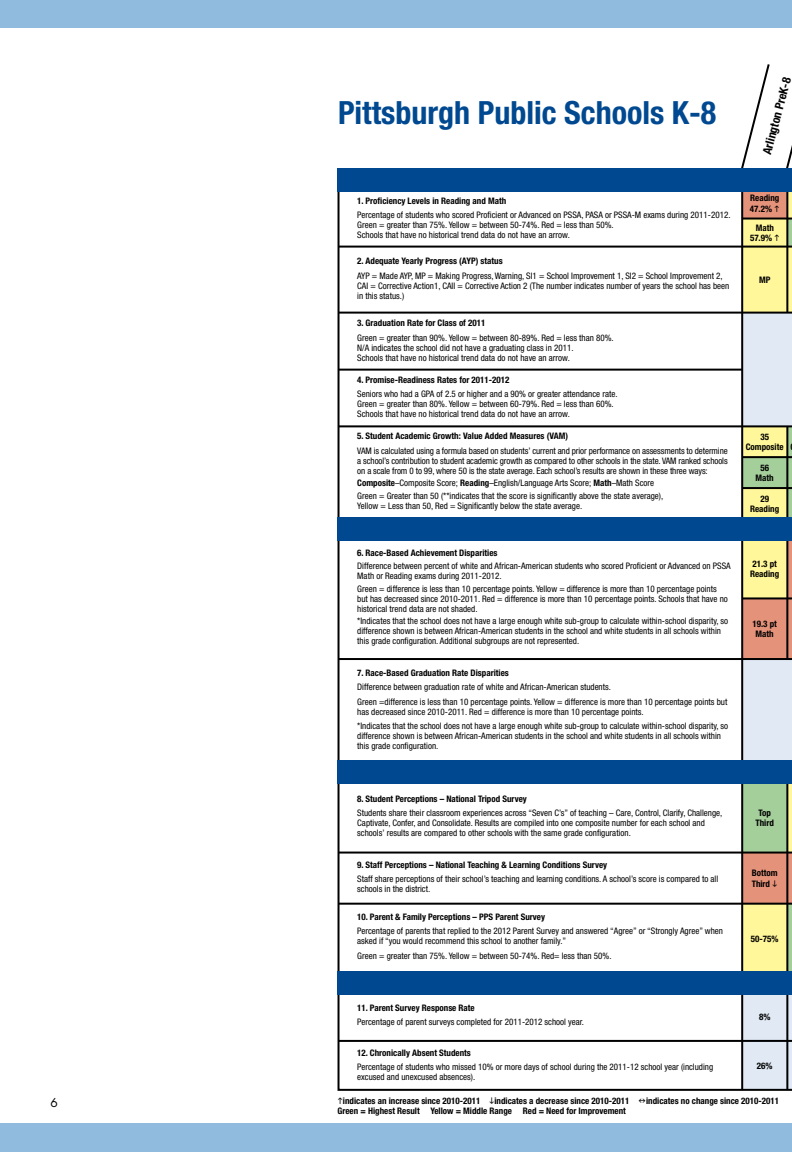
<style>
.page{position:relative;width:792px;height:1152px;background:#fff}
.page>*{position:absolute;margin:0;border:0;box-sizing:border-box;transform-origin:0 0}
.t1{font:700 condensed 32px "Helvetica Neue";color:#004990}
.t2{font:700 condensed 12px "Helvetica Neue";color:#000}
.t3{font:12px "Futura";color:#000}
.t4{font:condensed 9px/10px "Helvetica Neue";color:#000}
.t5{font:700 condensed 9px/10px "Helvetica Neue";color:#000;text-align:center}
.s1{font-weight:700}
</style>
<div class="page">
<svg style="left:338px;top:192px;width:454px;height:899px"></svg>
<svg style="left:788px;top:540px;width:4px;height:57px"></svg>
<svg style="left:788px;top:599px;width:4px;height:59px"></svg>
<svg style="left:788px;top:248px;width:4px;height:64px"></svg>
<div style="left:742px;top:247px;width:45px;height:66px;background:#fff799"></div>
<svg style="left:788px;top:784px;width:4px;height:68px"></svg>
<svg style="left:788px;top:854px;width:4px;height:49px"></svg>
<svg style="left:788px;top:905px;width:4px;height:66px"></svg>
<svg style="left:788px;top:427px;width:4px;height:29px"></svg>
<svg style="left:788px;top:458px;width:4px;height:29px"></svg>
<svg style="left:788px;top:489px;width:4px;height:28px"></svg>
<svg style="left:788px;top:192px;width:4px;height:26px"></svg>
<svg style="left:788px;top:220px;width:4px;height:26px"></svg>
<div style="left:742px;top:782px;width:45px;height:71px;background:#a4ce9a"></div>
<div style="left:742px;top:853px;width:45px;height:51px;background:#e5927a"></div>
<div style="left:742px;top:904px;width:45px;height:70px;background:#fff799"></div>
<div style="left:742px;top:426px;width:45px;height:31px;background:#fff799"></div>
<div style="left:742px;top:457px;width:45px;height:31px;background:#a4ce9a"></div>
<div style="left:742px;top:488px;width:45px;height:31px;background:#fff799"></div>
<div style="left:742px;top:538px;width:45px;height:60px;background:#fff799"></div>
<div style="left:742px;top:598px;width:45px;height:61px;background:#e5927a"></div>
<div style="left:742px;top:187px;width:45px;height:33px;background:#e5927a"></div>
<div style="left:742px;top:219px;width:45px;height:28px;background:#fff799"></div>
<hr style="left:338px;top:246px;width:454px;height:2px;background:#000">
<hr style="left:338px;top:369px;width:454px;height:2px;background:#000">
<hr style="left:338px;top:852px;width:454px;height:2px;background:#000">
<hr style="left:339px;top:903px;width:453px;height:2px;background:#000">
<hr style="left:338px;top:1040px;width:454px;height:2px;background:#000">
<svg style="left:741px;top:64px;width:29px;height:104px"></svg>
<svg style="left:786px;top:145px;width:6px;height:23px"></svg>
<hr style="left:786px;top:170px;width:2px;height:920px;background:#000">
<hr style="left:742px;top:218px;width:50px;height:2px;background:#000">
<hr style="left:742px;top:456px;width:50px;height:2px;background:#000">
<hr style="left:742px;top:487px;width:50px;height:2px;background:#000">
<hr style="left:742px;top:597px;width:50px;height:2px;background:#000">
<div style="left:0;top:0;width:792px;height:28px;background:#90bade"></div>
<div style="left:0;top:1123px;width:792px;height:29px;background:#90bade"></div>
<div style="left:742px;top:659px;width:50px;height:105px;background:#e0e9f4"></div>
<div style="left:742px;top:312px;width:50px;height:115px;background:#e0e9f4"></div>
<hr style="left:741px;top:170px;width:2px;height:920px;background:#000">
<hr style="left:338px;top:312px;width:454px;height:2px;background:#000">
<hr style="left:338px;top:425px;width:454px;height:2px;background:#000">
<hr style="left:338px;top:658px;width:454px;height:2px;background:#000">
<div style="left:338px;top:517px;width:454px;height:23px;background:#004990"></div>
<div style="left:338px;top:761px;width:454px;height:23px;background:#004990"></div>
<div style="left:338px;top:971px;width:454px;height:23px;background:#004990"></div>
<div style="left:338px;top:168px;width:454px;height:24px;background:#004990"></div>
<h2 class="t3" style="left:51px;top:1095px;width:9px">6</h2>
<h1 class="t1" style="left:338px;top:94px;width:380px">Pittsburgh Public Schools K-8</h1>
<h2 class="t2" style="left:760px;top:152px;width:81px;rotate:-75deg">Arlington PreK-8</h2>
<p class="t5" style="left:357px;top:195px;width:150px">1. Proficiency Levels in Reading and Math</p>
<p class="t4" style="left:357px;top:210px;width:375px">Percentage of students who scored Proficient or Advanced on PSSA, PASA or PSSA-M exams during 2011-2012.<br>Green = greater than 75%. Yellow = between 50-74%. Red = less than 50%.<br>Schools that have no historical trend data do not have an arrow.</p>
<p class="t5" style="left:357px;top:256px;width:147px">2. Adequate Yearly Progress (AYP) status</p>
<p class="t4" style="left:357px;top:271px;width:374px">AYP = Made AYP, MP = Making Progress, Warning, SI1 = School Improvement 1, SI2 = School Improvement 2,<br>CAI = Corrective Action1, CAII = Corrective Action 2 (The number indicates number of years the school has been in this status.)</p>
<p class="t5" style="left:357px;top:318px;width:130px">3. Graduation Rate for Class of 2011</p>
<p class="t4" style="left:357px;top:333px;width:258px">Green = greater than 90%. Yellow = between 80-89%. Red = less than 80%.<br>N/A indicates the school did not have a graduating class in 2011.<br>Schools that have no historical trend data do not have an arrow.</p>
<p class="t5" style="left:357px;top:375px;width:154px">4. Promise-Readiness Rates for 2011-2012</p>
<p class="t4" style="left:357px;top:389px;width:262px">Seniors who had a GPA of 2.5 or higher and a 90% or greater attendance rate.<br>Green = greater than 80%. Yellow = between 60-79%. Red = less than 60%.<br>Schools that have no historical trend data do not have an arrow.</p>
<p class="t5" style="left:357px;top:431px;width:212px">5. Student Academic Growth: Value Added Measures (VAM)</p>
<p class="t4" style="left:357px;top:445px;width:372px;text-align:justify">VAM is calculated using a formula based on students’ current and prior performance on assessments to determine a school’s contribution to student academic growth as compared to other schools in the state. VAM ranked schools on a scale from 0 to 99, where 50 is the state average. Each school’s results are shown in these three ways:</p>
<p class="t4" style="left:357px;top:477px;width:307px;line-height:12.9px"><span class="s1">Composite</span>–Composite Score; <span class="s1">Reading</span>–English/Language Arts Score; <span class="s1">Math</span>–Math Score<br>Green = Greater than 50 (**indicates that the score is significantly above the state average),</p>
<p class="t4" style="left:357px;top:501px;width:227px">Yellow = Less than 50, Red = Significantly below the state average.</p>
<p class="t5" style="left:357px;top:548px;width:142px">6. Race-Based Achievement Disparities</p>
<p class="t4" style="left:357px;top:560px;width:375px">Difference between percent of white and African-American students who scored Proficient or Advanced on PSSA<br>Math or Reading exams during 2011-2012.</p>
<p class="t4" style="left:357px;top:583px;width:372px">Green = difference is less than 10 percentage points. Yellow = difference is more than 10 percentage points but has decreased since 2010-2011. Red = difference is more than 10 percentage points. Schools that have no historical trend data are not shaded.</p>
<p class="t4" style="left:357px;top:616px;width:372px">*Indicates that the school does not have a large enough white sub-group to calculate within-school disparity, so difference shown is between African-American students in the school and white students in all schools within this grade configuration. Additional subgroups are not represented.</p>
<p class="t5" style="left:357px;top:667px;width:153px">7. Race-Based Graduation Rate Disparities</p>
<p class="t4" style="left:357px;top:680px;width:372px;line-height:14.5px">Difference between graduation rate of white and African-American students.<br>Green =difference is less than 10 percentage points. Yellow = difference is more than 10 percentage points but</p>
<p class="t4" style="left:357px;top:704px;width:372px;line-height:14.5px">has decreased since 2010-2011. Red = difference is more than 10 percentage points.<br>*Indicates that the school does not have a large enough white sub-group to calculate within-school disparity, so</p>
<p class="t4" style="left:357px;top:731px;width:365px">difference shown is between African-American students in the school and white students in all schools within this grade configuration.</p>
<p class="t5" style="left:750px;top:193px;width:31px;line-height:10.8px;text-align:left">Reading<br>47.2%</p>
<p class="t5" style="left:750px;top:222px;width:25px;line-height:10.8px;text-align:right">Math<br>57.9%</p>
<p class="t5" style="left:759px;top:275px;width:13px">MP</p>
<p class="t5" style="left:746px;top:432px;width:39px">35<br>Composite</p>
<p class="t5" style="left:756px;top:463px;width:20px">56<br>Math</p>
<p class="t5" style="left:750px;top:493px;width:31px">29<br>Reading</p>
<p class="t5" style="left:750px;top:558px;width:31px;text-align:left">21.3 pt<br>Reading</p>
<p class="t5" style="left:752px;top:619px;width:26px">19.3 pt<br>Math</p>
<p class="t5" style="left:357px;top:793px;width:171px">8. Student Perceptions – National Tripod Survey</p>
<p class="t4" style="left:357px;top:808px;width:367px">Students share their classroom experiences across “Seven C’s” of teaching – Care, Control, Clarify, Challenge,<br>Captivate, Confer, and Consolidate. Results are compiled into one composite number for each school and schools’ results are compared to other schools with the same grade configuration.</p>
<p class="t5" style="left:357px;top:859px;width:251px">9. Staff Perceptions – National Teaching &amp; Learning Conditions Survey</p>
<p class="t4" style="left:357px;top:874px;width:362px">Staff share perceptions of their school’s teaching and learning conditions. A school’s score is compared to all schools in the district.</p>
<p class="t5" style="left:357px;top:911px;width:189px">10. Parent &amp; Family Perceptions – PPS Parent Survey</p>
<p class="t4" style="left:357px;top:926px;width:367px">Percentage of parents that replied to the 2012 Parent Survey and answered “Agree” or “Strongly Agree” when asked if “you would recommend this school to another family.”</p>
<p class="t4" style="left:357px;top:950px;width:256px">Green = greater than 75%. Yellow = between 50-74%. Red= less than 50%.</p>
<p class="t5" style="left:357px;top:1003px;width:119px">11. Parent Survey Response Rate</p>
<p class="t4" style="left:357px;top:1017px;width:228px">Percentage of parent surveys completed for 2011-2012 school year.</p>
<p class="t5" style="left:357px;top:1047px;width:115px">12. Chronically Absent Students</p>
<p class="t4" style="left:357px;top:1062px;width:357px">Percentage of students who missed 10% or more days of school during the 2011-12 school year (including excused and unexcused absences).</p>
<p class="t5" style="left:755px;top:808px;width:20px">Top<br>Third</p>
<p class="t5" style="left:752px;top:867px;width:27px;line-height:10.8px;text-align:left">Bottom<br>Third</p>
<p class="t5" style="left:751px;top:934px;width:29px">50-75%</p>
<p class="t5" style="left:759px;top:1012px;width:13px">8%</p>
<p class="t5" style="left:757px;top:1061px;width:17px">26%</p>
<p class="t5" style="left:337px;top:1096px;width:443px;text-align:left;text-indent:157px">indicates a decrease since 2010-2011 ■indicates no change since 2010-2011<br>Green = Highest Result Yellow = Middle Range Red = Need for Improvement</p>
<p class="t5" style="left:343px;top:1096px;width:139px">indicates an increase since 2010-2011</p>
</div>
